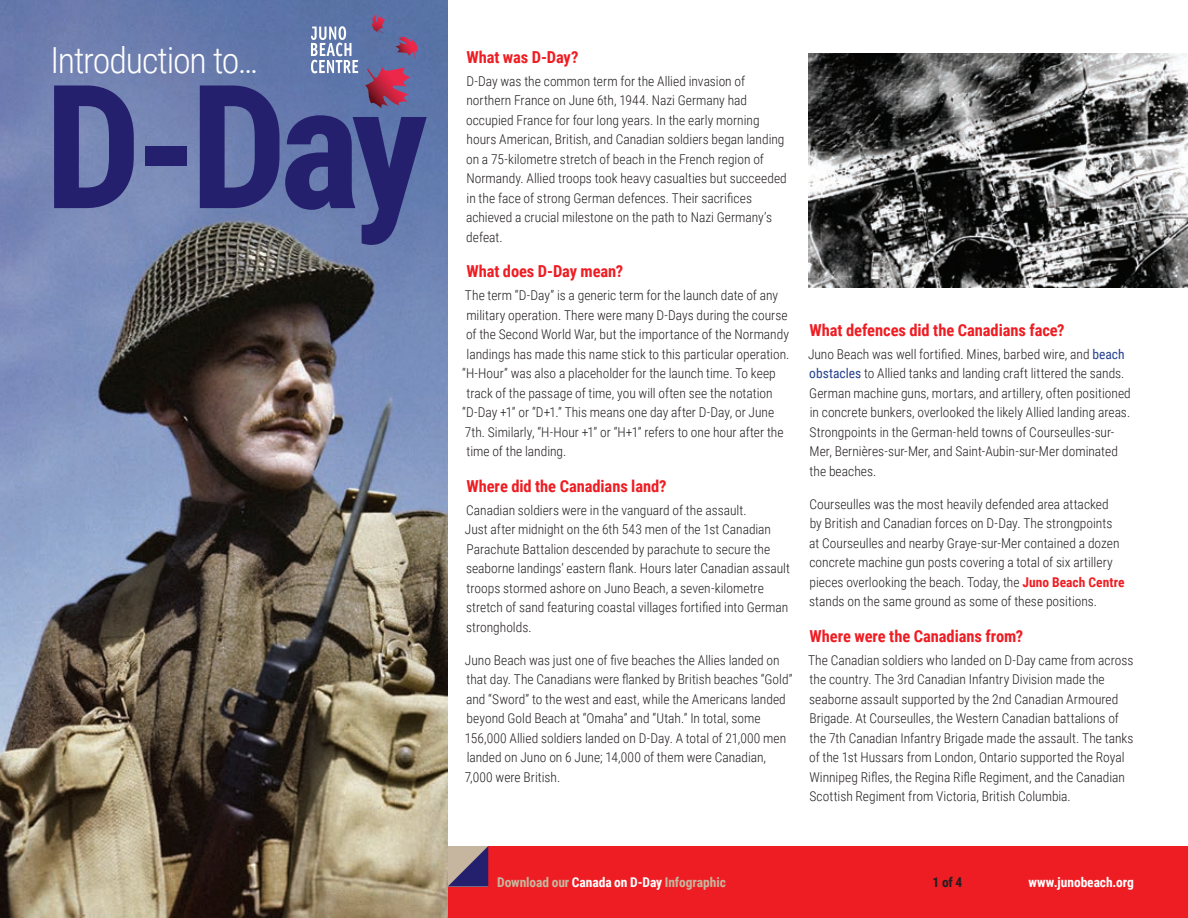
<style>
.page{position:relative;width:1188px;height:918px;background:#fff}
.page>*{position:absolute;margin:0;border:0;box-sizing:border-box;transform-origin:0 0}
.t1{font:700 172.5px "Roboto Condensed";color:#25206d}
.t2{font:300 36px "Roboto Condensed";letter-spacing:-.035em;color:#fff}
.t3{font:700 16.5px "Roboto Condensed";letter-spacing:-.005em;color:#ee1d23}
.t4{font:300 13.5px/19.5px "Roboto Condensed";color:#231f20}
.t5{font:700 13.5px "Roboto Condensed";letter-spacing:-.005em;color:#c7b69f}
.t6{font:700 13.5px "Roboto Condensed";letter-spacing:-.005em;color:#fff}
.t7{font:700 13.5px "Roboto Condensed";color:#231f20}
.s1{font-weight:400;color:#253f8e}
.s2{font-weight:700;color:#ee1d23}
.s3{color:#fff}
</style>
<div class="page">
<div style="left:448px;top:846px;width:740px;height:72px;background:#ee1d23"></div>
<svg style="left:448px;top:846px;width:40px;height:40px;background:#766b86"></svg>
<img style="left:0;top:0;width:448px;height:918px">
<img style="left:809px;top:54px;width:379px;height:234px">
<svg style="left:311px;top:26px;width:47px;height:47px"></svg>
<svg style="left:365px;top:67px;width:46px;height:41px;background:#95446a"></svg>
<svg style="left:395px;top:37px;width:23px;height:23px"></svg>
<svg style="left:372px;top:14px;width:13px;height:19px"></svg>
<h2 class="t2" style="left:51px;top:35px;width:209px">Introduction to…</h2>
<h1 class="t1" style="left:44px;top:26px;width:385px">D-Day</h1>
<p class="t3" style="left:466px;top:45px;width:114px">What was D-Day?</p>
<p class="t4" style="left:466px;top:71px;width:322px">D-Day was the common term for the Allied invasion of northern France on June 6th, 1944. Nazi Germany had occupied France for four long years. In the early morning hours American, British, and Canadian soldiers began landing on a 75-kilometre stretch of beach in the French region of Normandy. Allied troops took heavy casualties but succeeded in the face of strong German defences. Their sacrifices achieved a crucial milestone on the path to Nazi Germany’s defeat.</p>
<p class="t3" style="left:466px;top:260px;width:158px">What does D-Day mean?</p>
<p class="t4" style="left:465px;top:285px;width:315px">The term “D-Day” is a generic term for the launch date of any</p>
<p class="t4" style="left:466px;top:305px;width:323px">military operation. There were many D-Days during the course</p>
<p class="t4" style="left:466px;top:324px;width:325px">of the Second World War, but the importance of the Normandy</p>
<p class="t4" style="left:467px;top:344px;width:324px">landings has made this name stick to this particular operation.</p>
<p class="t4" style="left:462px;top:363px;width:315px">“H-Hour” was also a placeholder for the launch time. To keep</p>
<p class="t4" style="left:466px;top:383px;width:308px">track of the passage of time, you will often see the notation</p>
<p class="t4" style="left:462px;top:402px;width:314px">“D-Day +1” or “D+1.” This means one day after D-Day, or June</p>
<p class="t4" style="left:465px;top:422px;width:320px">7th. Similarly, “H-Hour +1” or “H+1” refers to one hour after the</p>
<p class="t4" style="left:466px;top:441px;width:101px">time of the landing.</p>
<p class="t3" style="left:466px;top:474px;width:202px">Where did the Canadians land?</p>
<p class="t4" style="left:465px;top:500px;width:327px">Canadian soldiers were in the vanguard of the assault.<br>Just after midnight on the 6th 543 men of the 1st Canadian Parachute Battalion descended by parachute to secure the seaborne landings’ eastern flank. Hours later Canadian assault troops stormed ashore on Juno Beach, a seven-kilometre stretch of sand featuring coastal villages fortified into German strongholds.</p>
<p class="t4" style="left:465px;top:650px;width:329px">Juno Beach was just one of five beaches the Allies landed on that day. The Canadians were flanked by British beaches “Gold” and “Sword” to the west and east, while the Americans landed beyond Gold Beach at “Omaha” and “Utah.” In total, some 156,000 Allied soldiers landed on D-Day. A total of 21,000 men landed on Juno on 6 June; 14,000 of them were Canadian, 7,000 were British.</p>
<p class="t3" style="left:809px;top:318px;width:257px">What defences did the Canadians face?</p>
<p class="t4" style="left:808px;top:344px;width:324px">Juno Beach was well fortified. Mines, barbed wire, and <span class="s1">beach obstacles</span> to Allied tanks and landing craft littered the sands.<br>German machine guns, mortars, and artillery, often positioned in concrete bunkers, overlooked the likely Allied landing areas.<br>Strongpoints in the German-held towns of Courseulles-sur-Mer, Bernières-sur-Mer, and Saint-Aubin-sur-Mer dominated the beaches.</p>
<p class="t4" style="left:809px;top:494px;width:317px">Courseulles was the most heavily defended area attacked<br>by British and Canadian forces on D-Day. The strongpoints at Courseulles and nearby Graye-sur-Mer contained a dozen concrete machine gun posts covering a total of six artillery pieces overlooking the beach. Today, the <span class="s2">Juno Beach Centre </span>stands on the same ground as some of these positions.</p>
<p class="t3" style="left:809px;top:624px;width:215px">Where were the Canadians from?</p>
<p class="t4" style="left:808px;top:650px;width:327px">The Canadian soldiers who landed on D-Day came from across the country. The 3rd Canadian Infantry Division made the seaborne assault supported by the 2nd Canadian Armoured Brigade. At Courseulles, the Western Canadian battalions of the 7th Canadian Infantry Brigade made the assault. The tanks of the 1st Hussars from London, Ontario supported the Royal Winnipeg Rifles, the Regina Rifle Regiment, and the Canadian Scottish Regiment from Victoria, British Columbia.</p>
<p class="t5" style="left:497px;top:872px;width:230px">Download our <span class="s3">Canada on D-Day</span> Infographic</p>
<p class="t7" style="left:933px;top:872px;width:31px">1 of 4</p>
<p class="t6" style="left:1029px;top:872px;width:107px">www.junobeach.org</p>
</div>
